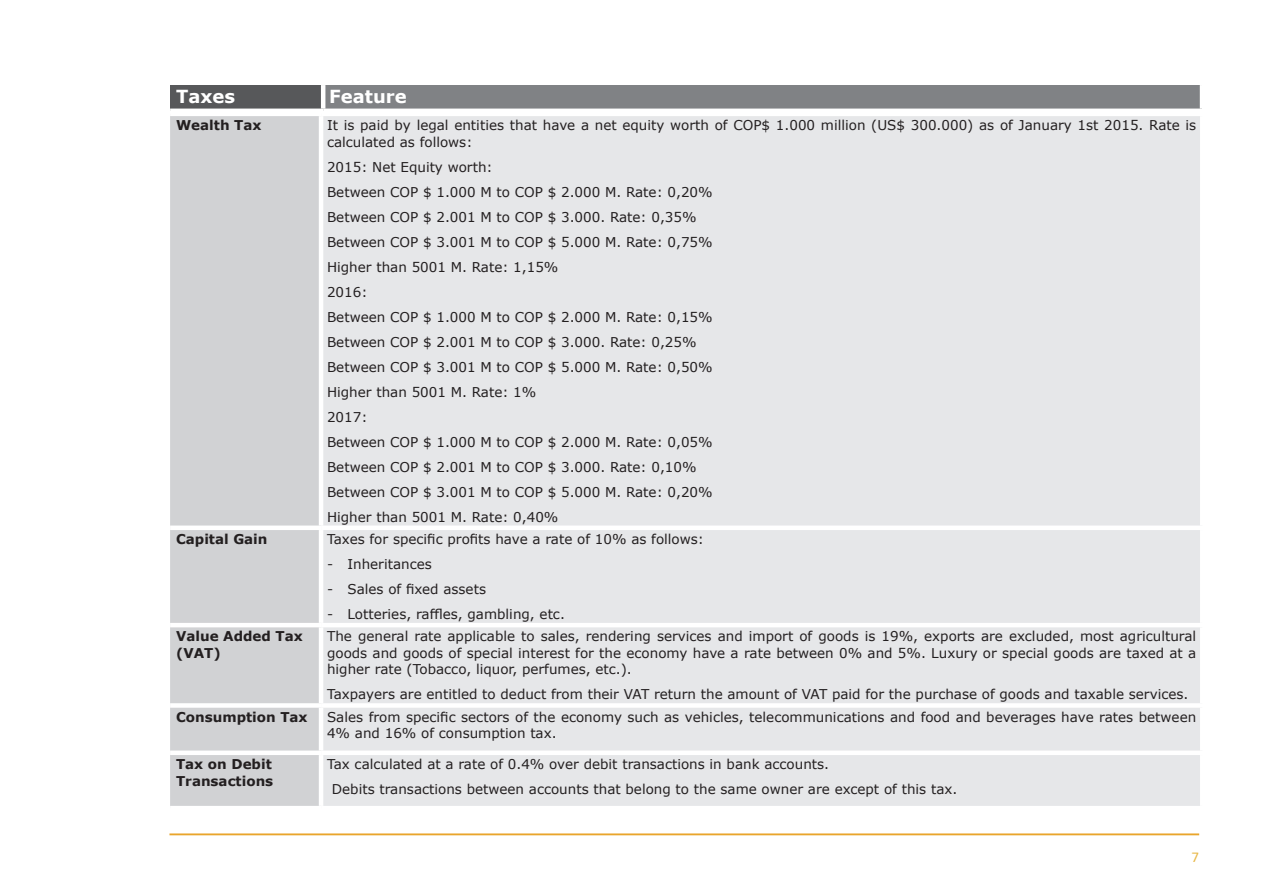
<style>
.page{position:relative;width:1263px;height:893px;background:#fff}
.page>*{position:absolute;margin:0;border:0;box-sizing:border-box;transform-origin:0 0}
.t1{font:700 18px "Verdana";color:#fff}
.t2{font:15px "Calibri";color:#e8b848}
.t3{font:13.5px/25px "Verdana";color:#231f20}
.t4{font:700 13.5px/16.5px "Verdana";color:#231f20}
</style>
<div class="page">
<hr style="left:169px;top:833px;width:1030px;height:2px;background:#e9a52c">
<div style="left:170px;top:116px;width:149px;height:690px;background:#d1d2d4"></div>
<div style="left:323px;top:116px;width:877px;height:690px;background:#e6e7e9"></div>
<div style="left:170px;top:525px;width:151px;height:5px;background:#fff"></div>
<div style="left:321px;top:525px;width:883px;height:5px;background:#fff"></div>
<hr style="left:170px;top:623px;width:151px;height:4px;background:#fff">
<hr style="left:321px;top:623px;width:883px;height:4px;background:#fff">
<div style="left:170px;top:703px;width:151px;height:5px;background:#fff"></div>
<div style="left:321px;top:703px;width:883px;height:5px;background:#fff"></div>
<div style="left:170px;top:750px;width:151px;height:5px;background:#fff"></div>
<div style="left:321px;top:750px;width:883px;height:5px;background:#fff"></div>
<div style="left:170px;top:85px;width:153px;height:26px;background:#57585a"></div>
<div style="left:323px;top:85px;width:879px;height:26px;background:#808285"></div>
<hr style="left:321px;top:85px;width:4px;height:24px;background:#fff">
<hr style="left:1200px;top:85px;width:4px;height:24px;background:#fff">
<hr style="left:170px;top:109px;width:153px;height:4px;background:#fff">
<hr style="left:323px;top:109px;width:881px;height:4px;background:#fff">
<h1 class="t1" style="left:176px;top:84px;width:60px">Taxes</h1>
<h1 class="t1" style="left:329px;top:84px;width:79px">Feature</h1>
<p class="t4" style="left:176px;top:117px;width:87px">Wealth Tax</p>
<p class="t3" style="left:327px;top:117px;width:871px;line-height:16.5px">It is paid by legal entities that have a net equity worth of COP$ 1.000 million (US$ 300.000) as of January 1st 2015. Rate is calculated as follows:</p>
<p class="t3" style="left:327px;top:154px;width:387px">2015: Net Equity worth:<br>Between COP $ 1.000 M to COP $ 2.000 M. Rate: 0,20% Between COP $ 2.001 M to COP $ 3.000. Rate: 0,35% Between COP $ 3.001 M to COP $ 5.000 M. Rate: 0,75% Higher than 5001 M. Rate: 1,15%<br>2016:<br>Between COP $ 1.000 M to COP $ 2.000 M. Rate: 0,15% Between COP $ 2.001 M to COP $ 3.000. Rate: 0,25% Between COP $ 3.001 M to COP $ 5.000 M. Rate: 0,50% Higher than 5001 M. Rate: 1%<br>2017:<br>Between COP $ 1.000 M to COP $ 2.000 M. Rate: 0,05% Between COP $ 2.001 M to COP $ 3.000. Rate: 0,10% Between COP $ 3.001 M to COP $ 5.000 M. Rate: 0,20% Higher than 5001 M. Rate: 0,40%</p>
<p class="t4" style="left:176px;top:531px;width:93px">Capital Gain</p>
<p class="t3" style="left:327px;top:526px;width:378px">Taxes for specific profits have a rate of 10% as follows:</p>
<p class="t3" style="left:327px;top:551px;width:106px">- Inheritances</p>
<p class="t3" style="left:327px;top:576px;width:160px">- Sales of fixed assets</p>
<p class="t3" style="left:327px;top:601px;width:239px">- Lotteries, raffles, gambling, etc.</p>
<p class="t4" style="left:176px;top:628px;width:128px">Value Added Tax (VAT)</p>
<p class="t3" style="left:327px;top:628px;width:871px;line-height:16.5px;text-align:justify">The general rate applicable to sales, rendering services and import of goods is 19%, exports are excluded, most agricultural goods and goods of special interest for the economy have a rate between 0% and 5%. Luxury or special goods are taxed at a higher rate (Tobacco, liquor, perfumes, etc.).</p>
<p class="t3" style="left:327px;top:682px;width:863px">Taxpayers are entitled to deduct from their VAT return the amount of VAT paid for the purchase of goods and taxable services.</p>
<p class="t4" style="left:176px;top:708px;width:133px">Consumption Tax</p>
<p class="t3" style="left:327px;top:708px;width:871px;line-height:16.5px">Sales from specific sectors of the economy such as vehicles, telecommunications and food and beverages have rates between<br>4% and 16% of consumption tax.</p>
<p class="t4" style="left:176px;top:756px;width:99px">Tax on Debit<br>Transactions</p>
<p class="t3" style="left:332px;top:751px;width:627px;text-indent:-5px">Tax calculated at a rate of 0.4% over debit transactions in bank accounts.<br>Debits transactions between accounts that belong to the same owner are except of this tax.</p>
<p class="t2" style="left:1191px;top:846px;width:9px">7</p>
</div>
